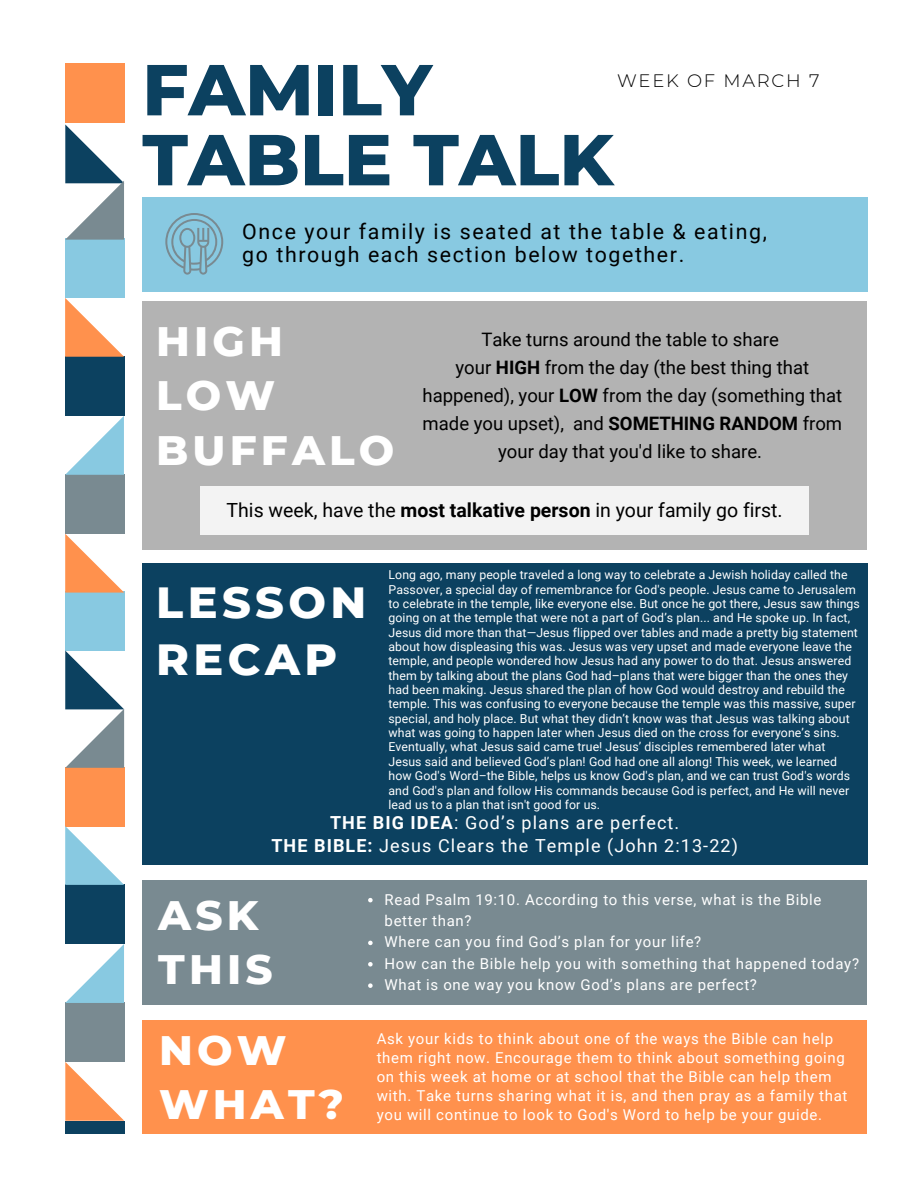
<style>
.page{position:relative;width:918px;height:1188px;background:#fff}
.page>*{position:absolute;margin:0;border:0;box-sizing:border-box;transform-origin:0 0}
.t1{font:800 72px "Montserrat";color:#0c4160}
.t2{font:800 44.55px/57.6px "Montserrat";letter-spacing:.1em;color:#fff}
.t3{font:800 42px/54.3px "Montserrat";letter-spacing:.1em;color:#fff}
.t4{font:21.3px "Roboto";letter-spacing:.075em;color:#000}
.t5{font:19.5px "Roboto";color:#000}
.t6{font:18.6px/27.8px "Roboto";color:#000;text-align:center}
.t7{font:18px "Roboto";letter-spacing:.06em;color:#fff}
.t8{font:300 18px "Montserrat";letter-spacing:.1em;color:#000}
.t9{font:15px/19.2px "Roboto";letter-spacing:.045em;color:#fff}
.t10{font:12.3px/14.4px "Roboto";letter-spacing:.01em;color:#fff}
.s1{font-weight:700}
</style>
<div class="page">
<div style="left:142px;top:197px;width:725px;height:94px;background:#88c9e1"></div>
<svg style="left:165px;top:213px;width:58px;height:62px"></svg>
<div style="left:142px;top:301px;width:725px;height:249px;background:#b3b3b3"></div>
<div style="left:200px;top:486px;width:609px;height:48px;background:#f3f3f3"></div>
<div style="left:142px;top:563px;width:726px;height:302px;background:#0c4160"></div>
<div style="left:142px;top:881px;width:725px;height:124px;background:#798a91"></div>
<svg style="left:368px;top:898px;width:5px;height:4px"></svg>
<svg style="left:368px;top:941px;width:5px;height:4px"></svg>
<svg style="left:368px;top:962px;width:5px;height:5px"></svg>
<svg style="left:368px;top:983px;width:5px;height:5px"></svg>
<div style="left:142px;top:1021px;width:725px;height:113px;background:#ff914d"></div>
<div style="left:65px;top:63px;width:59px;height:60px;background:#ff914d"></div>
<div style="left:65px;top:592px;width:59px;height:59px;background:#88c9e1"></div>
<div style="left:65px;top:239px;width:59px;height:59px;background:#88c9e1"></div>
<div style="left:65px;top:767px;width:59px;height:59px;background:#ff914d"></div>
<div style="left:65px;top:475px;width:59px;height:59px;background:#798a91"></div>
<div style="left:65px;top:1003px;width:59px;height:59px;background:#798a91"></div>
<div style="left:65px;top:356px;width:59px;height:59px;background:#0c4160"></div>
<div style="left:65px;top:884px;width:59px;height:60px;background:#0c4160"></div>
<svg style="left:65px;top:124px;width:59px;height:116px"></svg>
<svg style="left:65px;top:651px;width:59px;height:117px"></svg>
<svg style="left:65px;top:416px;width:59px;height:59px"></svg>
<svg style="left:65px;top:944px;width:59px;height:59px"></svg>
<svg style="left:65px;top:298px;width:59px;height:59px"></svg>
<svg style="left:65px;top:826px;width:59px;height:59px"></svg>
<svg style="left:65px;top:534px;width:59px;height:59px"></svg>
<svg style="left:65px;top:1062px;width:59px;height:59px"></svg>
<div style="left:65px;top:1121px;width:59px;height:13px;background:#0c4160"></div>
<p class="t1" style="left:142px;top:46px;width:291px">FAMILY</p>
<p class="t1" style="left:142px;top:116px;width:473px">TABLE TALK</p>
<p class="t8" style="left:617px;top:70px;width:204px">WEEK OF MARCH 7</p>
<p class="t4" style="left:242px;top:219px;width:526px">Once your family is seated at the table &amp; eating,</p>
<p class="t4" style="left:242px;top:242px;width:444px">go through each section below together.</p>
<p class="t3" style="left:156px;top:313px;width:128px">HIGH</p>
<p class="t3" style="left:156px;top:368px;width:121px">LOW</p>
<p class="t3" style="left:156px;top:423px;width:240px">BUFFALO</p>
<p class="t5" style="left:227px;top:499px;width:558px">This week, have the <span class="s1">most talkative person</span> in your family go first.</p>
<p class="t6" style="left:481px;top:326px;width:299px">Take turns around the table to share</p>
<p class="t6" style="left:423px;top:354px;width:421px">your <span class="s1">HIGH</span> from the day (the best thing that happened), your <span class="s1">LOW</span> from the day (something that made you upset), and <span class="s1">SOMETHING RANDOM</span> from your day that you'd like to share.</p>
<p class="t2" style="left:156px;top:573px;width:212px">LESSON<br>RECAP</p>
<p class="t10" style="left:389px;top:568px;width:473px">Long ago, many people traveled a long way to celebrate a Jewish holiday called the Passover, a special day of remembrance for God's people. Jesus came to Jerusalem to celebrate in the temple, like everyone else. But once he got there, Jesus saw things going on at the temple that were not a part of God’s plan... and He spoke up. In fact, Jesus did more than that—Jesus flipped over tables and made a pretty big statement about how displeasing this was. Jesus was very upset and made everyone leave the temple, and people wondered how Jesus had any power to do that. Jesus answered them by talking about the plans God had–plans that were bigger than the ones they had been making. Jesus shared the plan of how God would destroy and rebuild the temple. This was confusing to everyone because the temple was this massive, super special, and holy place. But what they didn’t know was that Jesus was talking about what was going to happen later when Jesus died on the cross for everyone’s sins.<br>Eventually, what Jesus said came true! Jesus’ disciples remembered later what Jesus said and believed God’s plan! God had one all along! This week, we learned how God's Word–the Bible, helps us know God's plan, and we can trust God's words and God's plan and follow His commands because God is perfect, and He will never lead us to a plan that isn't good for us.</p>
<p class="t7" style="left:330px;top:812px;width:351px"><span class="s1">THE BIG IDEA</span>: God’s plans are perfect.</p>
<p class="t7" style="left:271px;top:835px;width:468px"><span class="s1">THE BIBLE:</span> Jesus Clears the Temple (John 2:13-22)</p>
<p class="t3" style="left:158px;top:888px;width:116px">ASK<br>THIS</p>
<p class="t3" style="left:159px;top:1023px;width:186px;line-height:53.6px">NOW<br>WHAT?</p>
<p class="t9" style="left:385px;top:889px;width:438px;line-height:21.3px">Read Psalm 19:10. According to this verse, what is the Bible better than?</p>
<p class="t9" style="left:385px;top:933px;width:318px">Where can you find God’s plan for your life?</p>
<p class="t9" style="left:385px;top:954px;width:476px">How can the Bible help you with something that happened today?</p>
<p class="t9" style="left:385px;top:975px;width:374px">What is one way you know God’s plans are perfect?</p>
<p class="t9" style="left:377px;top:1029px;width:470px">Ask your kids to think about one of the ways the Bible can help them right now. Encourage them to think about something going</p>
<p class="t9" style="left:377px;top:1067px;width:472px">on this week at home or at school that the Bible can help them with. Take turns sharing what it is, and then pray as a family that you will continue to look to God's Word to help be your guide.</p>
</div>
